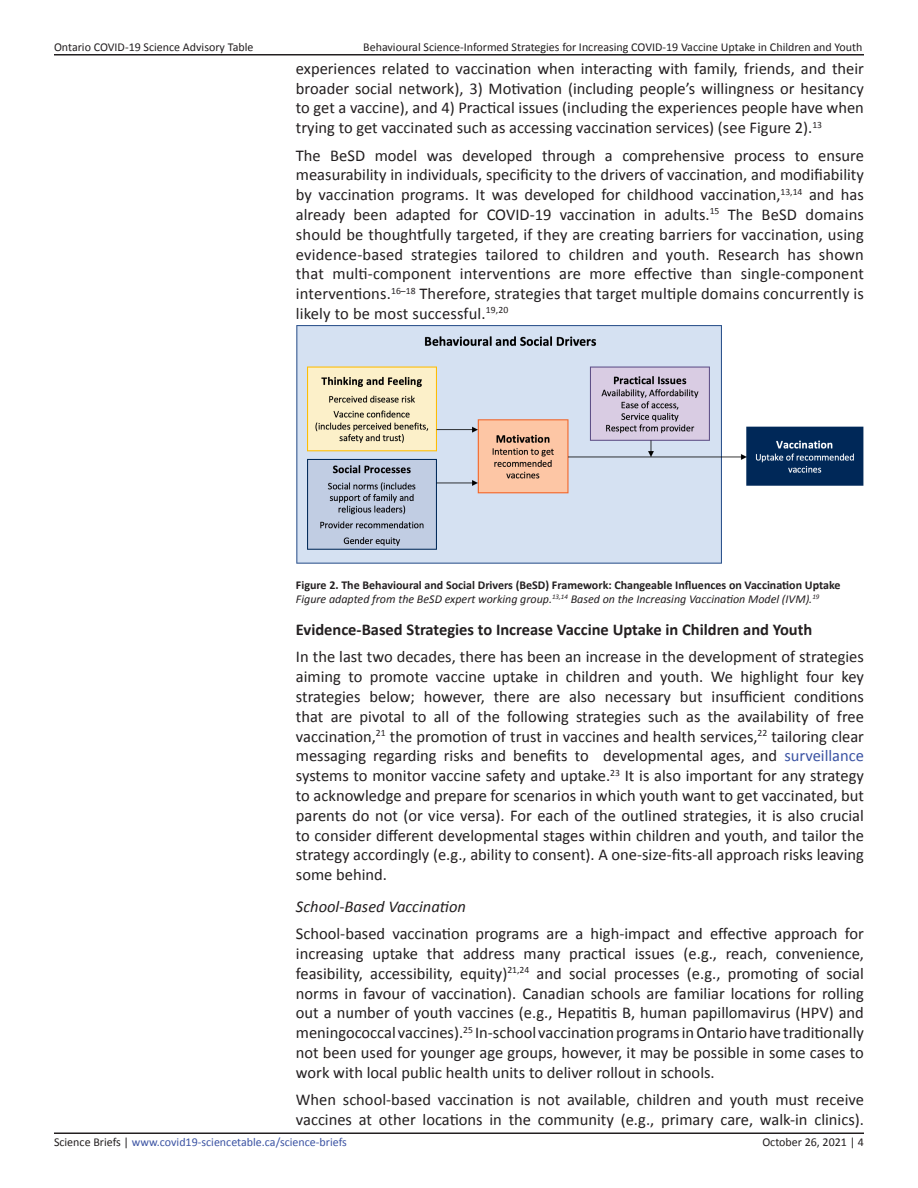
<style>
.page{position:relative;width:918px;height:1188px;background:#fff}
.page>*{position:absolute;margin:0;border:0;box-sizing:border-box;transform-origin:0 0}
.t1{font:16.5px/19.8px "Calibri";color:#231f20;text-align:justify}
.Heading_2{font:700 16.5px "Calibri";color:#231f20}
.Heading_3{font:italic 16.5px "Calibri";color:#231f20}
.t2{font:12px "Calibri";color:#231f20}
.Figure_Title{font:700 12px "Calibri";color:#231f20}
.Figure_Legend{font:italic 12px "Calibri";color:#231f20}
.t3{font:12px "Calibri";color:#3b53a3}
.s1{color:#3b53a3}
.s2{color:#231f20}
</style>
<div class="page">
<hr style="left:54px;top:1132px;width:810px;height:2px;background:#231f20">
<hr style="left:54px;top:54px;width:810px;height:2px;background:#231f20">
<img style="left:296px;top:325px;width:568px;height:239px">
<p class="t2" style="left:54px;top:39px;width:201px">Ontario COVID-19 Science Advisory Table</p>
<p class="t2" style="left:363px;top:39px;width:501px">Behavioural Science-Informed Strategies for Increasing COVID-19 Vaccine Uptake in Children and Youth</p>
<p class="t1" style="left:296px;top:58px;width:570px">experiences related to vaccination when interacting with family, friends, and their broader social network), 3) Motivation (including people’s willingness or hesitancy to get a vaccine), and 4) Practical issues (including the experiences people have when trying to get vaccinated such as accessing vaccination services) (see Figure 2).<sup>13</sup></p>
<p class="t1" style="left:296px;top:145px;width:570px">The BeSD model was developed through a comprehensive process to ensure measurability in individuals, specificity to the drivers of vaccination, and modifiability by vaccination programs. It was developed for childhood vaccination,<sup>13,14</sup> and has already been adapted for COVID-19 vaccination in adults.<sup>15</sup> The BeSD domains should be thoughtfully targeted, if they are creating barriers for vaccination, using evidence-based strategies tailored to children and youth. Research has shown that multi-component interventions are more effective than single-component interventions.<sup>16–18</sup> Therefore, strategies that target multiple domains concurrently is likely to be most successful.<sup>19,20</sup></p>
<p class="Figure_Title" style="left:296px;top:576px;width:546px">Figure 2. The Behavioural and Social Drivers (BeSD) Framework: Changeable Influences on Vaccination Uptake</p>
<p class="Figure_Legend" style="left:296px;top:591px;width:525px">Figure adapted from the BeSD expert working group.<sup>13,14</sup> Based on the Increasing Vaccination Model (IVM).<sup>19</sup></p>
<p class="Heading_2" style="left:296px;top:618px;width:518px">Evidence-Based Strategies to Increase Vaccine Uptake in Children and Youth</p>
<p class="t1" style="left:296px;top:647px;width:570px">In the last two decades, there has been an increase in the development of strategies aiming to promote vaccine uptake in children and youth. We highlight four key strategies below; however, there are also necessary but insufficient conditions that are pivotal to all of the following strategies such as the availability of free vaccination,<sup>21</sup> the promotion of trust in vaccines and health services,<sup>22</sup> tailoring clear messaging regarding risks and benefits to developmental ages, and <span class="s1">surveillance </span>systems to monitor vaccine safety and uptake.<sup>23</sup> It is also important for any strategy to acknowledge and prepare for scenarios in which youth want to get vaccinated, but parents do not (or vice versa). For each of the outlined strategies, it is also crucial to consider different developmental stages within children and youth, and tailor the strategy accordingly (e.g., ability to consent). A one-size-fits-all approach risks leaving some behind.</p>
<p class="Heading_3" style="left:296px;top:895px;width:172px">School-Based Vaccination</p>
<p class="t1" style="left:296px;top:923px;width:570px">School-based vaccination programs are a high-impact and effective approach for increasing uptake that address many practical issues (e.g., reach, convenience, feasibility, accessibility, equity)<sup>21,24</sup> and social processes (e.g., promoting of social norms in favour of vaccination). Canadian schools are familiar locations for rolling out a number of youth vaccines (e.g., Hepatitis B, human papillomavirus (HPV) and meningococcal vaccines).<sup>25</sup> In-school vaccination programs in Ontario have traditionally not been used for younger age groups, however, it may be possible in some cases to work with local public health units to deliver rollout in schools.</p>
<p class="t1" style="left:296px;top:1089px;width:570px">When school-based vaccination is not available, children and youth must receive vaccines at other locations in the community (e.g., primary care, walk-in clinics).</p>
<p class="t3" style="left:54px;top:1134px;width:294px"><span class="s2">Science Briefs |</span> www.covid19-sciencetable.ca/science-briefs</p>
<p class="t2" style="left:762px;top:1134px;width:103px">October 26, 2021 | 4</p>
</div>
